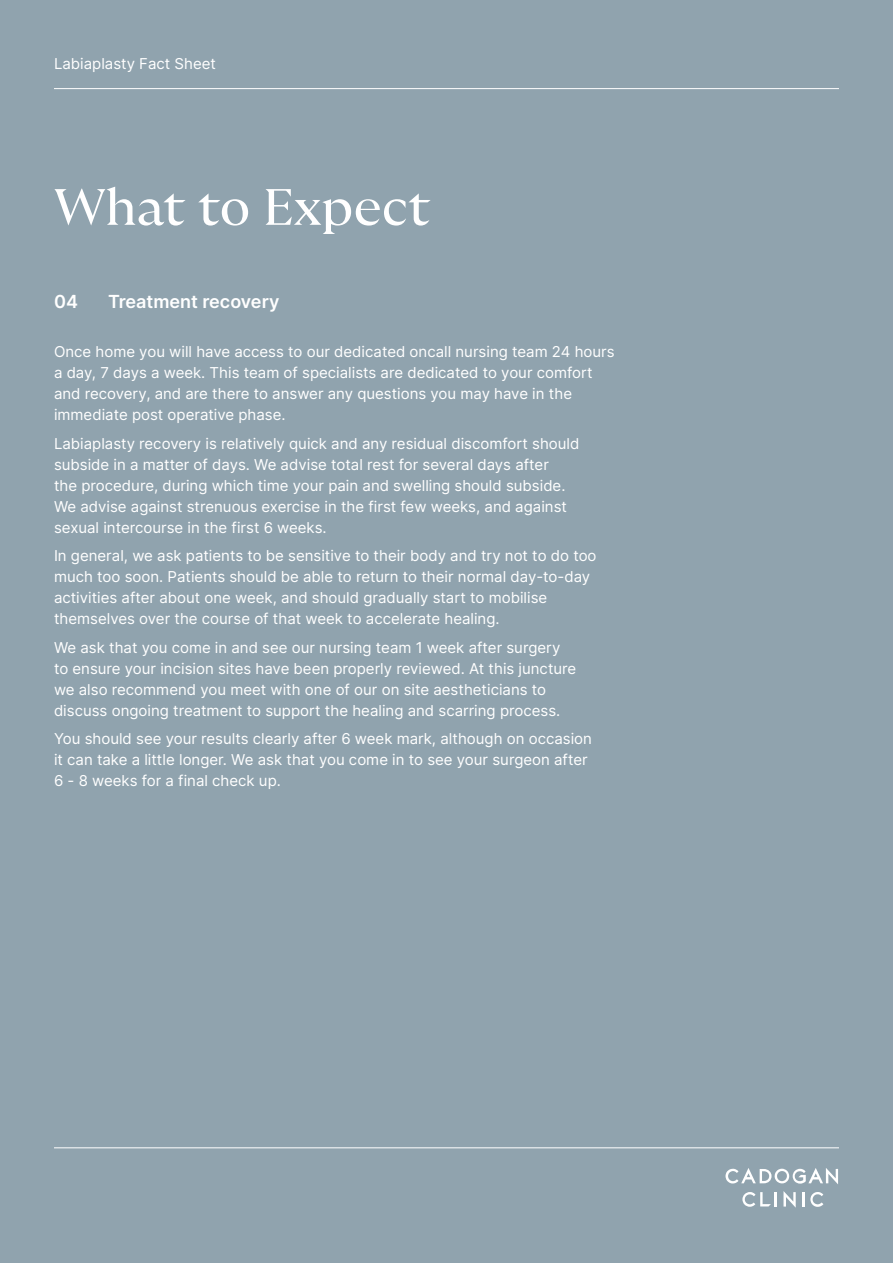
<style>
.page{position:relative;width:893px;height:1263px;background:#90a3ae}
.page>*{position:absolute;margin:0;border:0;box-sizing:border-box;transform-origin:0 0}
.t1{font:51px "GT Ultra Fine";color:#fff}
.t2{font:600 18px "Inter";color:#fff}
.t3{font:15px/21px "Inter";color:#fff}
</style>
<div class="page">
<hr style="left:54px;top:88px;width:785px;height:1px;background:#fff">
<hr style="left:54px;top:1147px;width:785px;height:1px;background:#fff">
<svg style="left:742px;top:1192px;width:29px;height:15px"></svg>
<svg style="left:803px;top:1192px;width:20px;height:15px"></svg>
<svg style="left:783px;top:1191px;width:13px;height:17px"></svg>
<hr style="left:774px;top:1192px;width:3px;height:14px;background:#fff">
<svg style="left:725px;top:1168px;width:113px;height:16px"></svg>
<p class="t3" style="left:54px;top:52px;width:163px">Labiaplasty Fact Sheet</p>
<h1 class="t1" style="left:54px;top:179px;width:378px">What to Expect</h1>
<p class="t2" style="left:54px;top:288px;width:25px">04</p>
<p class="t2" style="left:108px;top:288px;width:173px">Treatment recovery</p>
<p class="t3" style="left:54px;top:341px;width:562px">Once home you will have access to our dedicated oncall nursing team 24 hours a day, 7 days a week. This team of specialists are dedicated to your comfort and recovery, and are there to answer any questions you may have in the immediate post operative phase.</p>
<p class="t3" style="left:54px;top:432px;width:527px">Labiaplasty recovery is relatively quick and any residual discomfort should subside in a matter of days. We advise total rest for several days after<br>the procedure, during which time your pain and swelling should subside.<br>We advise against strenuous exercise in the first few weeks, and against sexual intercourse in the first 6 weeks.</p>
<p class="t3" style="left:54px;top:545px;width:544px">In general, we ask patients to be sensitive to their body and try not to do too much too soon. Patients should be able to return to their normal day-to-day activities after about one week, and should gradually start to mobilise themselves over the course of that week to accelerate healing.</p>
<p class="t3" style="left:54px;top:636px;width:524px">We ask that you come in and see our nursing team 1 week after surgery to ensure your incision sites have been properly reviewed. At this juncture we also recommend you meet with one of our on site aestheticians to discuss ongoing treatment to support the healing and scarring process.</p>
<p class="t3" style="left:54px;top:728px;width:539px">You should see your results clearly after 6 week mark, although on occasion it can take a little longer. We ask that you come in to see your surgeon after<br>6 - 8 weeks for a final check up.</p>
</div>
